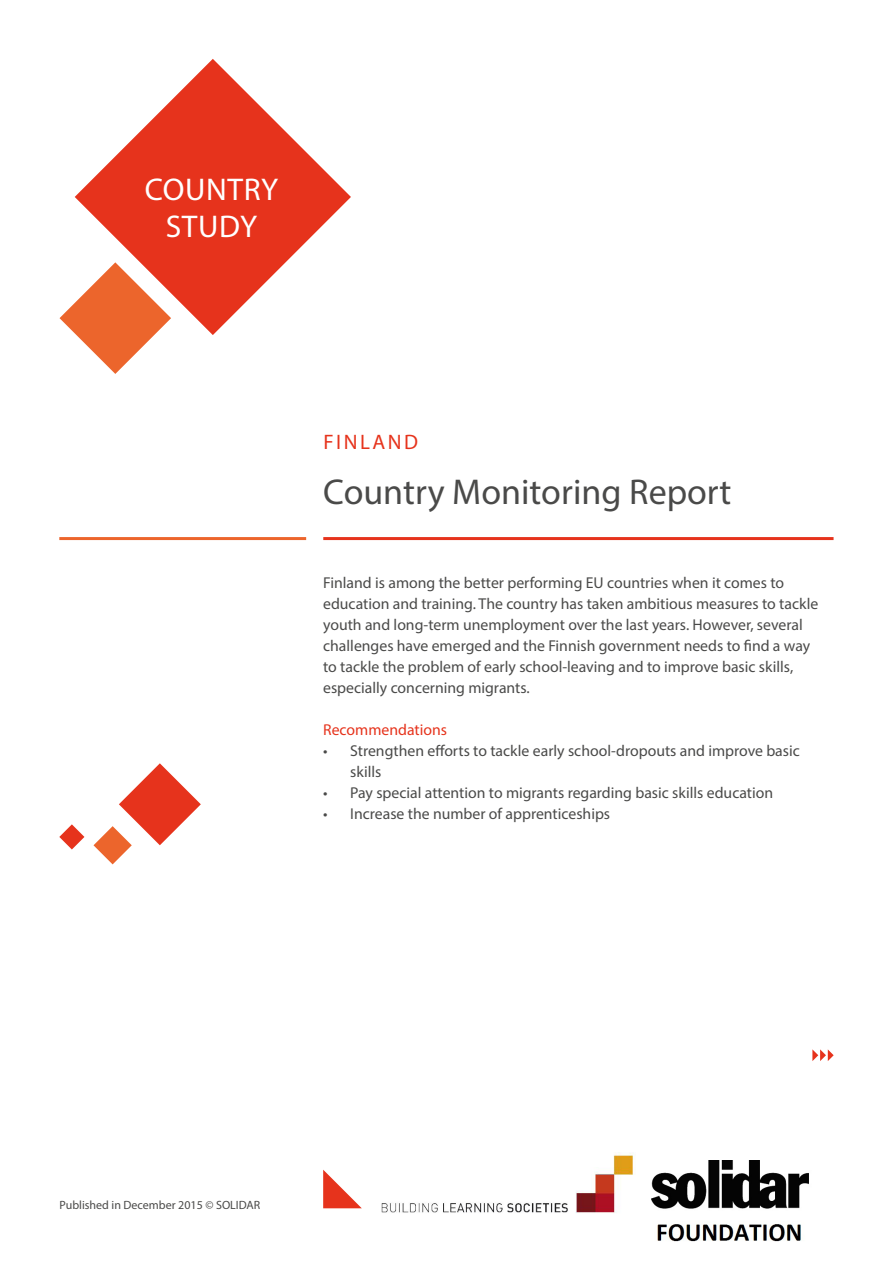
<style>
.page{position:relative;width:893px;height:1263px;background:#fff}
.page>*{position:absolute;margin:0;border:0;box-sizing:border-box;transform-origin:0 0}
.t1{font:36px "Myriad Pro";color:#4a4a49}
.t2{font:31.5px/37.8px "Myriad Pro";letter-spacing:.02em;color:#fff;text-align:center}
.t3{font:21px "Myriad Pro";letter-spacing:.12em;color:#e6331c}
.t4{font:15.75px/21px "Myriad Pro";color:#4a4a49}
.t5{font:15.75px "Myriad Pro";color:#e6331c}
.t6{font:12px "Myriad Pro";color:#4a4a49}
</style>
<div class="page">
<hr style="left:323px;top:537px;width:510px;height:3px;background:#e6331c">
<svg style="left:60px;top:303px;width:94px;height:71px"></svg>
<hr style="left:59px;top:537px;width:247px;height:3px;background:#ec652c">
<svg style="left:323px;top:1170px;width:39px;height:38px"></svg>
<svg style="left:75px;top:59px;width:276px;height:276px"></svg>
<svg style="left:812px;top:1049px;width:22px;height:12px"></svg>
<svg style="left:94px;top:763px;width:107px;height:101px"></svg>
<svg style="left:59px;top:824px;width:25px;height:25px"></svg>
<img style="left:652px;top:1161px;width:157px;height:81px">
<img style="left:381px;top:1152px;width:252px;height:61px">
<h2 class="t2" style="left:145px;top:170px;width:135px">COUNTRY<br>STUDY</h2>
<h3 class="t3" style="left:323px;top:429px;width:96px">FINLAND</h3>
<h1 class="t1" style="left:323px;top:470px;width:410px">Country Monitoring Report</h1>
<p class="t4" style="left:323px;top:572px;width:497px">Finland is among the better performing EU countries when it comes to education and training. The country has taken ambitious measures to tackle youth and long-term unemployment over the last years. However, several challenges have emerged and the Finnish government needs to find a way to tackle the problem of early school-leaving and to improve basic skills, especially concerning migrants.</p>
<p class="t5" style="left:323px;top:720px;width:125px">Recommendations</p>
<p class="t4" style="left:350px;top:740px;width:451px;text-indent:-27px">• Strengthen efforts to tackle early school-dropouts and improve basic skills</p>
<p class="t4" style="left:323px;top:782px;width:451px">• Pay special attention to migrants regarding basic skills education</p>
<p class="t4" style="left:323px;top:803px;width:289px">• Increase the number of apprenticeships</p>
<p class="t6" style="left:60px;top:1198px;width:202px">Published in December 2015 © SOLIDAR</p>
</div>
